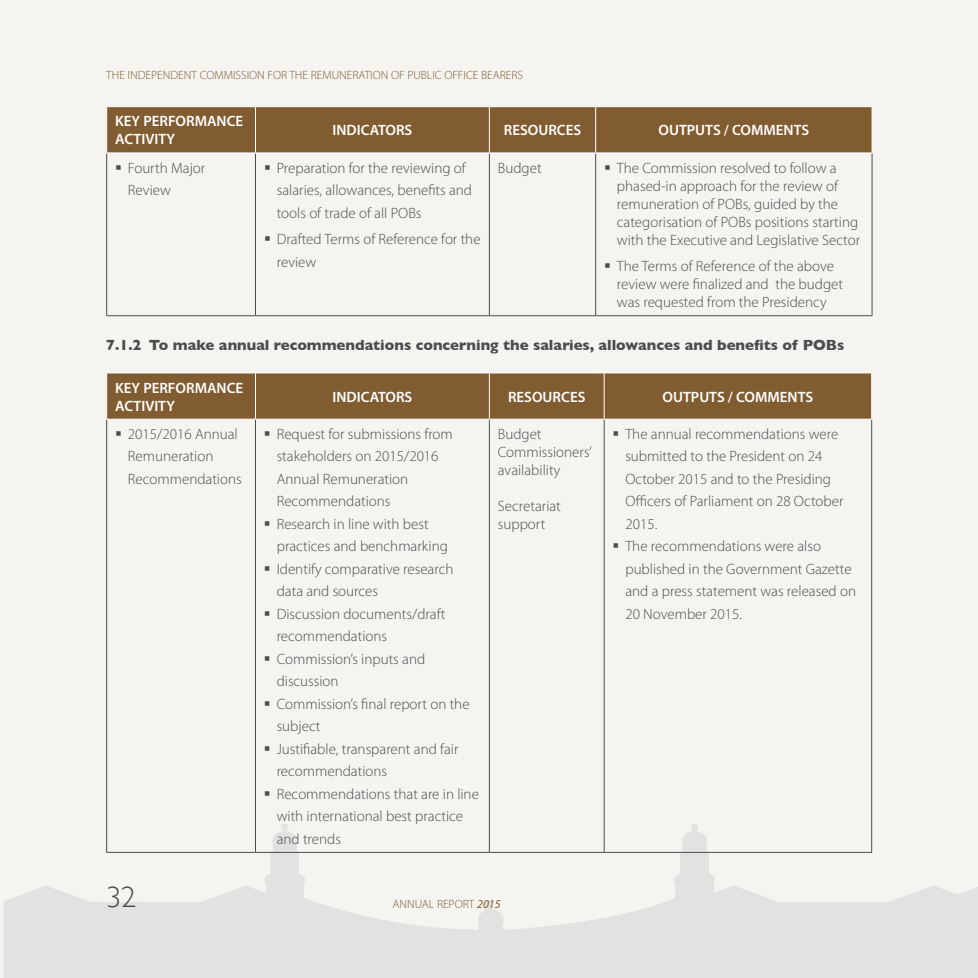
<style>
.page{position:relative;width:978px;height:978px;background:#fff}
.page>*{position:absolute;margin:0;border:0;box-sizing:border-box;transform-origin:0 0}
.t1{font:300 30px "Gill Sans";color:#4b4c4d}
.t2{font:300 15px/22.5px "Myriad Pro";color:#4b4c4d}
.t3{font:600 15px/18px "Myriad Pro";color:#fff}
.t4{font:700 15px "Gill Sans";color:#4b4c4d}
.t5{font:300 12px "Myriad Pro";color:#825c32}
.s1{font-weight:400;font-style:italic}
</style>
<div class="page">
<div style="left:0;top:0;width:957px;height:978px;background:#f5f4f1"></div>
<div style="left:957px;top:0;width:21px;height:978px;background:#f5f4f1"></div>
<div style="left:107px;top:107px;width:765px;height:46px;background:#825c31"></div>
<hr style="left:106px;top:153px;width:1px;height:162px;background:#4b4c4d">
<hr style="left:255px;top:153px;width:1px;height:162px;background:#4b4c4d">
<hr style="left:489px;top:153px;width:1px;height:162px;background:#4b4c4d">
<hr style="left:595px;top:153px;width:1px;height:162px;background:#4b4c4d">
<hr style="left:872px;top:153px;width:1px;height:162px;background:#4b4c4d">
<hr style="left:106px;top:315px;width:149px;height:1px;background:#4b4c4d">
<hr style="left:255px;top:315px;width:234px;height:1px;background:#4b4c4d">
<hr style="left:489px;top:315px;width:107px;height:1px;background:#4b4c4d">
<hr style="left:596px;top:315px;width:276px;height:1px;background:#4b4c4d">
<hr style="left:106px;top:106px;width:149px;height:1px;background:#fff">
<hr style="left:106px;top:107px;width:1px;height:46px;background:#fff">
<hr style="left:255px;top:106px;width:234px;height:1px;background:#fff">
<hr style="left:255px;top:107px;width:1px;height:46px;background:#fff">
<hr style="left:489px;top:106px;width:107px;height:1px;background:#fff">
<hr style="left:489px;top:107px;width:1px;height:46px;background:#fff">
<hr style="left:596px;top:106px;width:276px;height:1px;background:#fff">
<hr style="left:595px;top:107px;width:1px;height:46px;background:#fff">
<hr style="left:872px;top:107px;width:1px;height:46px;background:#fff">
<hr style="left:106px;top:153px;width:149px;height:1px;background:#fff">
<hr style="left:255px;top:153px;width:234px;height:1px;background:#fff">
<hr style="left:489px;top:153px;width:107px;height:1px;background:#fff">
<hr style="left:596px;top:153px;width:276px;height:1px;background:#fff">
<div style="left:107px;top:374px;width:764px;height:45px;background:#825c31"></div>
<hr style="left:106px;top:420px;width:1px;height:432px;background:#4b4c4d">
<hr style="left:255px;top:420px;width:1px;height:432px;background:#4b4c4d">
<hr style="left:489px;top:420px;width:1px;height:432px;background:#4b4c4d">
<hr style="left:604px;top:420px;width:1px;height:432px;background:#4b4c4d">
<hr style="left:871px;top:420px;width:1px;height:432px;background:#4b4c4d">
<hr style="left:106px;top:852px;width:149px;height:1px;background:#4b4c4d">
<hr style="left:255px;top:852px;width:234px;height:1px;background:#4b4c4d">
<hr style="left:489px;top:852px;width:115px;height:1px;background:#4b4c4d">
<hr style="left:604px;top:852px;width:268px;height:1px;background:#4b4c4d">
<hr style="left:106px;top:373px;width:1px;height:46px;background:#fff">
<hr style="left:106px;top:373px;width:149px;height:1px;background:#fff">
<hr style="left:106px;top:419px;width:149px;height:1px;background:#fff">
<hr style="left:255px;top:373px;width:1px;height:46px;background:#fff">
<hr style="left:255px;top:373px;width:234px;height:1px;background:#fff">
<hr style="left:489px;top:373px;width:115px;height:1px;background:#fff">
<hr style="left:604px;top:373px;width:268px;height:1px;background:#fff">
<hr style="left:489px;top:373px;width:1px;height:46px;background:#fff">
<hr style="left:604px;top:373px;width:1px;height:46px;background:#fff">
<hr style="left:871px;top:373px;width:1px;height:46px;background:#fff">
<hr style="left:255px;top:419px;width:234px;height:1px;background:#fff">
<hr style="left:489px;top:419px;width:115px;height:1px;background:#fff">
<hr style="left:604px;top:419px;width:268px;height:1px;background:#fff">
<p class="t5" style="left:106px;top:68px;width:418px">THE INDEPENDENT COMMISSION FOR THE REMUNERATION OF PUBLIC OFFICE BEARERS</p>
<p class="t3" style="left:115px;top:112px;width:130px">KEY PERFORMANCE<br>ACTIVITY</p>
<p class="t3" style="left:332px;top:121px;width:81px">INDICATORS</p>
<p class="t3" style="left:504px;top:121px;width:79px">RESOURCES</p>
<p class="t3" style="left:658px;top:121px;width:152px">OUTPUTS / COMMENTS</p>
<p class="t2" style="left:128px;top:157px;width:79px;text-indent:-13px">▪ Fourth Major<br>Review</p>
<p class="t2" style="left:277px;top:157px;width:197px;text-indent:-13px">▪ Preparation for the reviewing of salaries, allowances, benefits and tools of trade of all POBs</p>
<p class="t2" style="left:277px;top:228px;width:205px;text-indent:-13px">▪ Drafted Terms of Reference for the review</p>
<p class="t2" style="left:498px;top:157px;width:45px">Budget</p>
<p class="t2" style="left:617px;top:159px;width:245px;line-height:18px;text-indent:-13px">▪ The Commission resolved to follow a phased-in approach for the review of remuneration of POBs, guided by the categorisation of POBs positions starting with the Executive and Legislative Sector</p>
<p class="t2" style="left:617px;top:257px;width:228px;line-height:18px;text-indent:-13px">▪ The Terms of Reference of the above review were finalized and the budget was requested from the Presidency</p>
<p class="t4" style="left:106px;top:333px;width:740px">7.1.2 To make annual recommendations concerning the salaries, allowances and benefits of POBs</p>
<p class="t3" style="left:115px;top:378px;width:130px">KEY PERFORMANCE<br>ACTIVITY</p>
<p class="t3" style="left:332px;top:387px;width:81px">INDICATORS</p>
<p class="t3" style="left:508px;top:387px;width:79px">RESOURCES</p>
<p class="t3" style="left:662px;top:387px;width:152px">OUTPUTS / COMMENTS</p>
<p class="t2" style="left:128px;top:423px;width:115px;text-indent:-13px">▪ 2015/2016 Annual<br>Remuneration<br>Recommendations</p>
<p class="t2" style="left:277px;top:423px;width:178px;text-indent:-13px">▪ Request for submissions from stakeholders on 2015/2016<br>Annual Remuneration<br>Recommendations</p>
<p class="t2" style="left:277px;top:513px;width:173px;text-indent:-13px">▪ Research in line with best practices and benchmarking</p>
<p class="t2" style="left:277px;top:558px;width:178px;text-indent:-13px">▪ Identify comparative research data and sources</p>
<p class="t2" style="left:277px;top:603px;width:170px;text-indent:-13px">▪ Discussion documents/draft recommendations</p>
<p class="t2" style="left:277px;top:648px;width:150px;text-indent:-13px">▪ Commission’s inputs and discussion</p>
<p class="t2" style="left:277px;top:693px;width:194px;text-indent:-13px">▪ Commission’s final report on the subject</p>
<p class="t2" style="left:277px;top:738px;width:183px;text-indent:-13px">▪ Justifiable, transparent and fair recommendations</p>
<p class="t2" style="left:277px;top:783px;width:204px;text-indent:-13px">▪ Recommendations that are in line with international best practice and trends</p>
<p class="t2" style="left:498px;top:425px;width:96px;line-height:18px">Budget<br>Commissioners’ availability</p>
<p class="t2" style="left:498px;top:497px;width:65px;line-height:18px">Secretariat support</p>
<p class="t2" style="left:625px;top:423px;width:220px;text-indent:-13px">▪ The annual recommendations were submitted to the President on 24<br>October 2015 and to the Presiding<br>Officers of Parliament on 28 October<br>2015.</p>
<p class="t2" style="left:625px;top:535px;width:232px;text-indent:-13px">▪ The recommendations were also published in the Government Gazette and a press statement was released on<br>20 November 2015.</p>
<h1 class="t1" style="left:106px;top:874px;width:31px">32</h1>
<p class="t5" style="left:393px;top:897px;width:110px">ANNUAL REPORT <span class="s1">2015</span></p>
</div>
